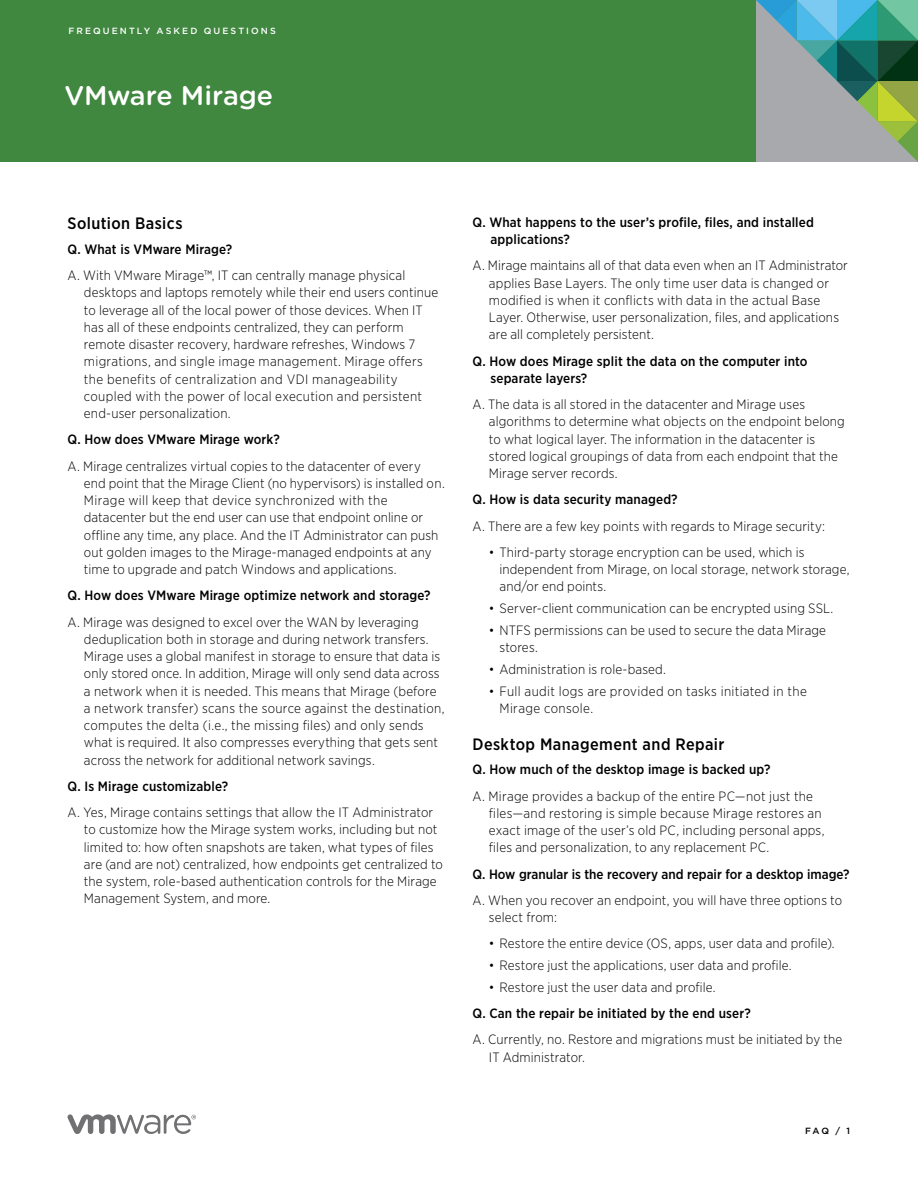
<style>
.page{position:relative;width:918px;height:1188px;background:#fff}
.page>*{position:absolute;margin:0;border:0;box-sizing:border-box;transform-origin:0 0}
.t1{font:500 27px "Gotham Rounded";letter-spacing:-.005em;color:#fff}
.t2{font:500 16.5px "Gotham Narrow";letter-spacing:.025em;color:#000}
.t3{font:300 13.5px/17.2px "Gotham Narrow";letter-spacing:.01em;color:#000}
.t4{font:500 13.5px/17.2px "Gotham Narrow";letter-spacing:.01em;color:#000}
.t5{font:500 9px "Gotham";letter-spacing:.235em;color:#fff}
.t6{font:500 9px "Gotham";color:#000}
</style>
<div class="page">
<div style="left:0;top:0;width:918px;height:162px;background:#40873f"></div>
<svg style="left:756px;top:0;width:162px;height:162px;background:#78a097"></svg>
<svg style="left:68px;top:1114px;width:128px;height:20px"></svg>
<p class="t5" style="left:68px;top:25px;width:209px">FREQUENTLY ASKED QUESTIONS</p>
<h1 class="t1" style="left:64px;top:76px;width:210px">VMware Mirage</h1>
<p class="t2" style="left:68px;top:213px;width:117px">Solution Basics</p>
<p class="t4" style="left:68px;top:240px;width:166px">Q. What is VMware Mirage?</p>
<p class="t3" style="left:84px;top:266px;width:356px;text-indent:-16px">A. With VMware Mirage™, IT can centrally manage physical desktops and laptops remotely while their end users continue to leverage all of the local power of those devices. When IT has all of these endpoints centralized, they can perform remote disaster recovery, hardware refreshes, Windows 7 migrations, and single image management. Mirage offers the benefits of centralization and VDI manageability coupled with the power of local execution and persistent end-user personalization.</p>
<p class="t4" style="left:68px;top:431px;width:214px">Q. How does VMware Mirage work?</p>
<p class="t3" style="left:84px;top:457px;width:362px;text-indent:-16px">A. Mirage centralizes virtual copies to the datacenter of every end point that the Mirage Client (no hypervisors) is installed on.<br>Mirage will keep that device synchronized with the datacenter but the end user can use that endpoint online or offline any time, any place. And the IT Administrator can push out golden images to the Mirage-managed endpoints at any time to upgrade and patch Windows and applications.</p>
<p class="t4" style="left:68px;top:587px;width:365px">Q. How does VMware Mirage optimize network and storage?</p>
<p class="t3" style="left:84px;top:613px;width:362px;text-indent:-16px">A. Mirage was designed to excel over the WAN by leveraging deduplication both in storage and during network transfers.<br>Mirage uses a global manifest in storage to ensure that data is only stored once. In addition, Mirage will only send data across a network when it is needed. This means that Mirage (before a network transfer) scans the source against the destination, computes the delta (i.e., the missing files) and only sends what is required. It also compresses everything that gets sent across the network for additional network savings.</p>
<p class="t4" style="left:68px;top:777px;width:162px">Q. Is Mirage customizable?</p>
<p class="t3" style="left:84px;top:804px;width:360px;text-indent:-16px">A. Yes, Mirage contains settings that allow the IT Administrator to customize how the Mirage system works, including but not limited to: how often snapshots are taken, what types of files are (and are not) centralized, how endpoints get centralized to the system, role-based authentication controls for the Mirage Management System, and more.</p>
<p class="t4" style="left:490px;top:213px;width:325px;text-indent:-18px">Q. What happens to the user’s profile, files, and installed applications?</p>
<p class="t3" style="left:489px;top:257px;width:360px;text-indent:-16px">A. Mirage maintains all of that data even when an IT Administrator applies Base Layers. The only time user data is changed or modified is when it conflicts with data in the actual Base Layer. Otherwise, user personalization, files, and applications are all completely persistent.</p>
<p class="t4" style="left:490px;top:352px;width:319px;text-indent:-18px">Q. How does Mirage split the data on the computer into separate layers?</p>
<p class="t3" style="left:489px;top:395px;width:357px;text-indent:-16px">A. The data is all stored in the datacenter and Mirage uses algorithms to determine what objects on the endpoint belong to what logical layer. The information in the datacenter is stored logical groupings of data from each endpoint that the Mirage server records.</p>
<p class="t4" style="left:472px;top:491px;width:207px">Q. How is data security managed?</p>
<p class="t3" style="left:472px;top:517px;width:354px">A. There are a few key points with regards to Mirage security:</p>
<p class="t3" style="left:500px;top:543px;width:352px;text-indent:-11px">• Third-party storage encryption can be used, which is independent from Mirage, on local storage, network storage, and/or end points.</p>
<p class="t3" style="left:489px;top:599px;width:346px">• Server-client communication can be encrypted using SSL.</p>
<p class="t3" style="left:500px;top:621px;width:328px;text-indent:-11px">• NTFS permissions can be used to secure the data Mirage stores.</p>
<p class="t3" style="left:489px;top:660px;width:178px">• Administration is role-based.</p>
<p class="t3" style="left:500px;top:682px;width:309px;text-indent:-11px">• Full audit logs are provided on tasks initiated in the<br>Mirage console.</p>
<p class="t2" style="left:472px;top:733px;width:253px">Desktop Management and Repair</p>
<p class="t4" style="left:472px;top:761px;width:300px">Q. How much of the desktop image is backed up?</p>
<p class="t3" style="left:489px;top:787px;width:337px;text-indent:-16px">A. Mirage provides a backup of the entire PC—not just the files—and restoring is simple because Mirage restores an exact image of the user’s old PC, including personal apps, files and personalization, to any replacement PC.</p>
<p class="t4" style="left:472px;top:865px;width:379px">Q. How granular is the recovery and repair for a desktop image?</p>
<p class="t3" style="left:489px;top:891px;width:355px;text-indent:-16px">A. When you recover an endpoint, you will have three options to select from:</p>
<p class="t3" style="left:489px;top:935px;width:347px">• Restore the entire device (OS, apps, user data and profile).</p>
<p class="t3" style="left:489px;top:956px;width:304px">• Restore just the applications, user data and profile.</p>
<p class="t3" style="left:489px;top:978px;width:228px">• Restore just the user data and profile.</p>
<p class="t4" style="left:472px;top:1004px;width:280px">Q. Can the repair be initiated by the end user?</p>
<p class="t3" style="left:489px;top:1031px;width:355px;text-indent:-16px">A. Currently, no. Restore and migrations must be initiated by the<br>IT Administrator.</p>
<p class="t6" style="left:805px;top:1125px;width:46px">FAQ / 1</p>
</div>
